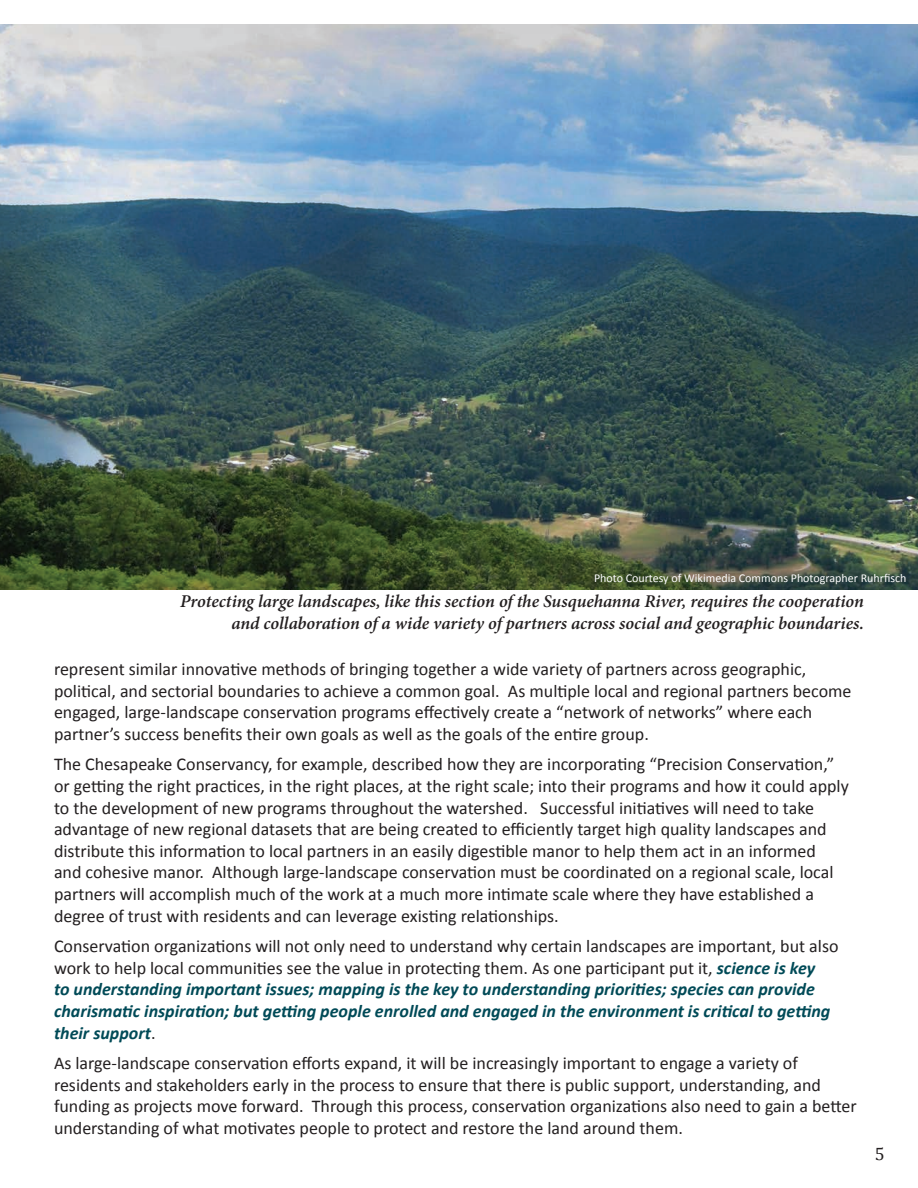
<style>
.page{position:relative;width:918px;height:1188px;background:#fff}
.page>*{position:absolute;margin:0;border:0;box-sizing:border-box;transform-origin:0 0}
.t1{font:18px/21.6px "Calibri";color:#231f20}
.t2{font:italic 700 18px/21.6px "Calibri";color:#004a57}
.t3{font:italic 600 18px/21.6px "Minion Pro";letter-spacing:-.005em;color:#231f20;text-align:right}
.t4{font:18px "Cambria";color:#231f20}
.t5{font:12px "Calibri";color:#fff}
.s1{font-weight:400;font-style:normal;color:#231f20}
</style>
<div class="page">
<img style="left:0;top:24px;width:918px;height:565px">
<p class="t5" style="left:594px;top:570px;width:314px">Photo Courtesy of Wikimedia Commons Photographer Ruhrfisch</p>
<p class="t3" style="left:180px;top:590px;width:685px">Protecting large landscapes, like this section of the Susquehanna River, requires the cooperation and collaboration of a wide variety of partners across social and geographic boundaries.</p>
<p class="t1" style="left:54px;top:658px;width:799px">represent similar innovative methods of bringing together a wide variety of partners across geographic, political, and sectorial boundaries to achieve a common goal. As multiple local and regional partners become engaged, large-landscape conservation programs effectively create a “network of networks” where each partner’s success benefits their own goals as well as the goals of the entire group.</p>
<p class="t1" style="left:54px;top:754px;width:796px">The Chesapeake Conservancy, for example, described how they are incorporating “Precision Conservation,” or getting the right practices, in the right places, at the right scale; into their programs and how it could apply to the development of new programs throughout the watershed. Successful initiatives will need to take advantage of new regional datasets that are being created to efficiently target high quality landscapes and distribute this information to local partners in an easily digestible manor to help them act in an informed<br>and cohesive manor. Although large-landscape conservation must be coordinated on a regional scale, local partners will accomplish much of the work at a much more intimate scale where they have established a degree of trust with residents and can leverage existing relationships.</p>
<p class="t2" style="left:54px;top:935px;width:786px"><span class="s1">Conservation organizations will not only need to understand why certain landscapes are important, but also work to help local communities see the value in protecting them. As one participant put it,</span> science is key<br>to understanding important issues; mapping is the key to understanding priorities; species can provide charismatic inspiration; but getting people enrolled and engaged in the environment is critical to getting their support<span class="s1">.</span></p>
<p class="t1" style="left:54px;top:1052px;width:804px">As large-landscape conservation efforts expand, it will be increasingly important to engage a variety of residents and stakeholders early in the process to ensure that there is public support, understanding, and funding as projects move forward. Through this process, conservation organizations also need to gain a better understanding of what motivates people to protect and restore the land around them.</p>
<p class="t4" style="left:875px;top:1143px;width:11px">5</p>
</div>
